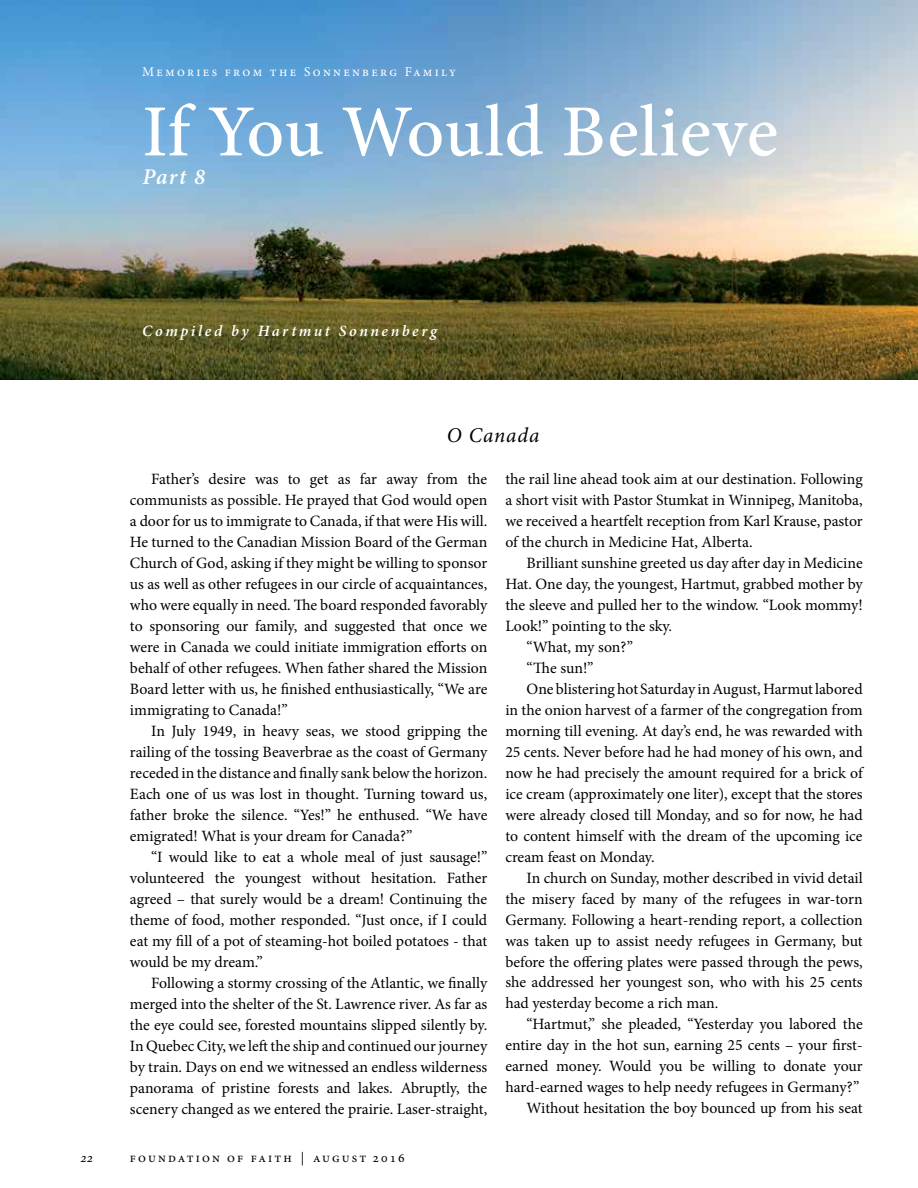
<style>
.page{position:relative;width:918px;height:1188px;background:#fff}
.page>*{position:absolute;margin:0;border:0;box-sizing:border-box;transform-origin:0 0}
.t1{font:500 73.5px "Minion Pro";letter-spacing:.005em;color:#fff}
.t2{font:italic 600 22.5px "Minion Pro";color:#fff}
.t3{font:italic 21px "Minion Pro";letter-spacing:.045em;color:#000}
.t4{font:italic 18px "Minion Pro";letter-spacing:.01em;color:#fff}
.t5{font:15.75px/21px "Minion Pro";letter-spacing:-.005em;color:#000;text-align:justify}
.t6{font:italic 600 15.75px "Minion Pro";letter-spacing:.165em;color:#fff}
.t7{font:13.5px "Minion Pro";letter-spacing:.17em;color:#fff}
.t8{font:13.5px "Minion Pro";letter-spacing:.16em;color:#000}
.t9{font:italic 13.5px "Minion Pro";color:#000}
</style>
<div class="page">
<img style="left:0;top:0;width:918px;height:379px">
<p class="t7" style="left:142px;top:63px;width:315px">Memories from the Sonnenberg Family</p>
<h1 class="t1" style="left:142px;top:82px;width:637px">If You Would Believe</h1>
<h2 class="t2" style="left:142px;top:161px;width:64px">Part 8</h2>
<p class="t4" style="left:142px;top:313px;width:274px">Gesammelt von Hartmut Sonnenberg</p>
<p class="t6" style="left:142px;top:320px;width:296px">Compiled by Hartmut Sonnenberg</p>
<h3 class="t3" style="left:447px;top:421px;width:94px">O Canada</h3>
<p class="t5" style="left:130px;top:468px;width:359px;text-indent:21px">Father’s desire was to get as far away from the communists as possible. He prayed that God would open a door for us to immigrate to Canada, if that were His will.<br>He turned to the Canadian Mission Board of the German Church of God, asking if they might be willing to sponsor us as well as other refugees in our circle of acquaintances, who were equally in need. The board responded favorably to sponsoring our family, and suggested that once we were in Canada we could initiate immigration efforts on behalf of other refugees. When father shared the Mission Board letter with us, he finished enthusiastically, “We are immigrating to Canada!”</p>
<p class="t5" style="left:130px;top:720px;width:359px;text-indent:21px">In July 1949, in heavy seas, we stood gripping the railing of the tossing Beaverbrae as the coast of Germany receded in the distance and finally sank below the horizon.<br>Each one of us was lost in thought. Turning toward us, father broke the silence. “Yes!” he enthused. “We have emigrated! What is your dream for Canada?”</p>
<p class="t5" style="left:130px;top:846px;width:359px;text-indent:21px">“I would like to eat a whole meal of just sausage!” volunteered the youngest without hesitation. Father agreed – that surely would be a dream! Continuing the theme of food, mother responded. “Just once, if I could eat my fill of a pot of steaming-hot boiled potatoes - that would be my dream.”</p>
<p class="t5" style="left:130px;top:972px;width:359px;text-indent:21px">Following a stormy crossing of the Atlantic, we finally merged into the shelter of the St. Lawrence river. As far as the eye could see, forested mountains slipped silently by.<br>In Quebec City, we left the ship and continued our journey by train. Days on end we witnessed an endless wilderness panorama of pristine forests and lakes. Abruptly, the scenery changed as we entered the prairie. Laser-straight,</p>
<p class="t9" style="left:80px;top:1149px;width:14px">22</p>
<p class="t8" style="left:130px;top:1149px;width:276px">foundation of faith | august 2016</p>
<p class="t5" style="left:505px;top:468px;width:359px">the rail line ahead took aim at our destination. Following a short visit with Pastor Stumkat in Winnipeg, Manitoba, we received a heartfelt reception from Karl Krause, pastor of the church in Medicine Hat, Alberta.</p>
<p class="t5" style="left:527px;top:552px;width:338px">Brilliant sunshine greeted us day after day in Medicine</p>
<p class="t5" style="left:505px;top:573px;width:359px">Hat. One day, the youngest, Hartmut, grabbed mother by</p>
<p class="t5" style="left:505px;top:594px;width:359px">the sleeve and pulled her to the window. “Look mommy!</p>
<p class="t5" style="left:505px;top:615px;width:168px">Look!” pointing to the sky.</p>
<p class="t5" style="left:527px;top:636px;width:108px">“What, my son?”</p>
<p class="t5" style="left:527px;top:657px;width:68px">“The sun!”</p>
<p class="t5" style="left:527px;top:678px;width:338px">One blistering hot Saturday in August, Harmut labored</p>
<p class="t5" style="left:505px;top:699px;width:359px">in the onion harvest of a farmer of the congregation from</p>
<p class="t5" style="left:505px;top:720px;width:359px">morning till evening. At day’s end, he was rewarded with</p>
<p class="t5" style="left:505px;top:741px;width:359px">25 cents. Never before had he had money of his own, and</p>
<p class="t5" style="left:505px;top:762px;width:359px">now he had precisely the amount required for a brick of</p>
<p class="t5" style="left:505px;top:783px;width:359px">ice cream (approximately one liter), except that the stores</p>
<p class="t5" style="left:505px;top:804px;width:359px">were already closed till Monday, and so for now, he had</p>
<p class="t5" style="left:505px;top:825px;width:359px">to content himself with the dream of the upcoming ice</p>
<p class="t5" style="left:505px;top:846px;width:151px">cream feast on Monday.</p>
<p class="t5" style="left:527px;top:867px;width:338px">In church on Sunday, mother described in vivid detail</p>
<p class="t5" style="left:505px;top:888px;width:359px">the misery faced by many of the refugees in war-torn</p>
<p class="t5" style="left:505px;top:909px;width:359px">Germany. Following a heart-rending report, a collection</p>
<p class="t5" style="left:505px;top:930px;width:359px">was taken up to assist needy refugees in Germany, but</p>
<p class="t5" style="left:505px;top:951px;width:359px">before the offering plates were passed through the pews,</p>
<p class="t5" style="left:505px;top:972px;width:359px">she addressed her youngest son, who with his 25 cents</p>
<p class="t5" style="left:505px;top:993px;width:215px">had yesterday become a rich man.</p>
<p class="t5" style="left:527px;top:1014px;width:338px">“Hartmut,” she pleaded, “Yesterday you labored the</p>
<p class="t5" style="left:505px;top:1035px;width:359px">entire day in the hot sun, earning 25 cents – your first-</p>
<p class="t5" style="left:505px;top:1056px;width:359px">earned money. Would you be willing to donate your</p>
<p class="t5" style="left:505px;top:1077px;width:355px">hard-earned wages to help needy refugees in Germany?”</p>
<p class="t5" style="left:527px;top:1098px;width:338px">Without hesitation the boy bounced up from his seat</p>
</div>
